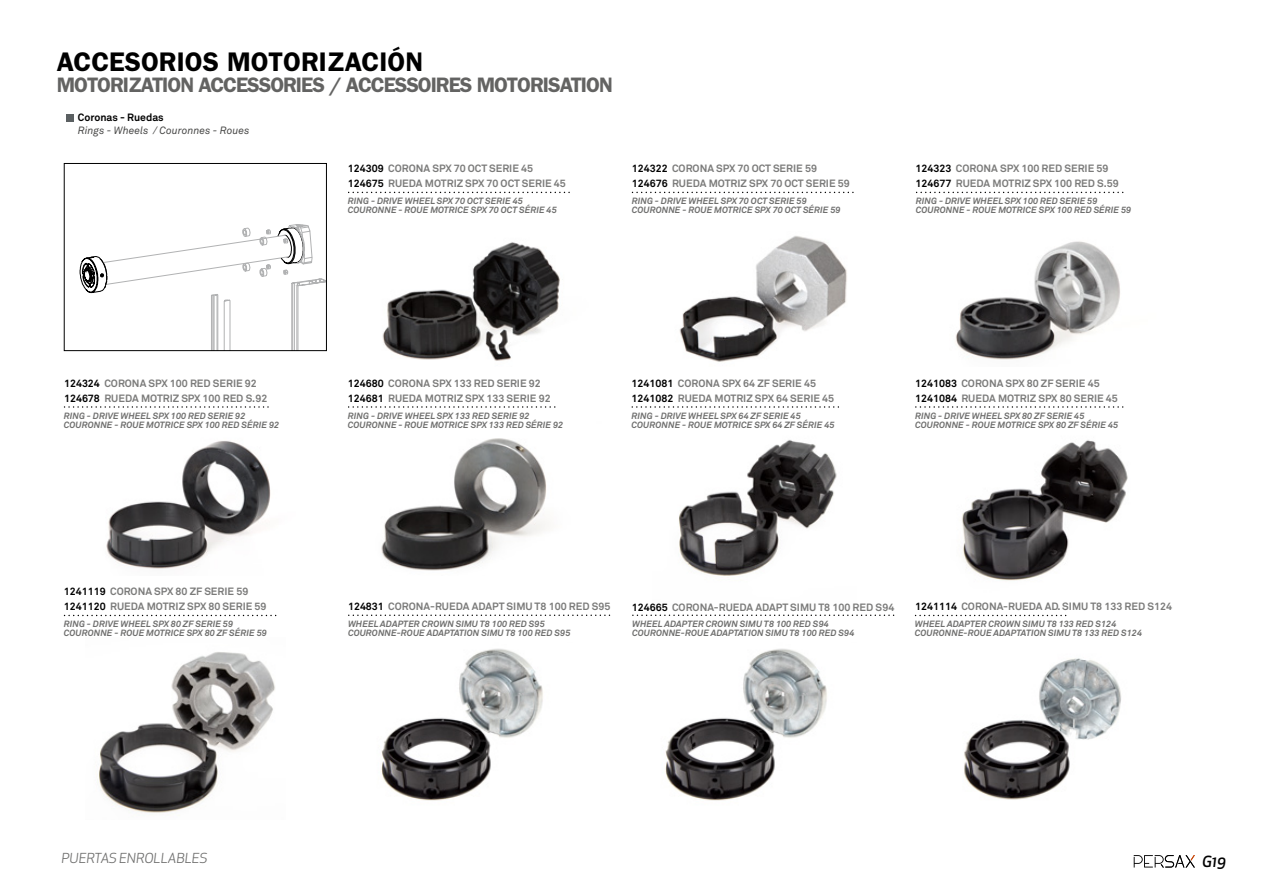
<style>
.page{position:relative;width:1263px;height:893px;background:#fff}
.page>*{position:absolute;margin:0;border:0;box-sizing:border-box;transform-origin:0 0}
.t1{font:600 27px "ITC Franklin Gothic Std";color:#000}
.t2{font:600 21px "ITC Franklin Gothic Std";letter-spacing:-.05em;color:#636362}
.t3{font:italic 500 15px "Apex New";color:#000}
.t4{font:italic 13.5px "Apex New";color:#6f6f6e}
.t5{font:700 10.5px/15px "Akkurat Std";color:#7b7b7a}
.t6{font:italic 10.5px "Akkurat Std";color:#494948}
.t7{font:700 10.5px "Akkurat Std";color:#000}
.t8{font:italic 700 9px/9px "Akkurat Std";color:#6f6f6e}
.s1{color:#000}
</style>
<div class="page">
<svg style="left:1134px;top:855px;width:61px;height:12px"></svg>
<img style="left:679px;top:440px;width:158px;height:136px">
<img style="left:665px;top:648px;width:162px;height:153px">
<img style="left:381px;top:648px;width:162px;height:153px">
<img style="left:964px;top:658px;width:157px;height:142px">
<img style="left:962px;top:440px;width:166px;height:141px">
<div style="left:66px;top:114px;width:7px;height:8px;background:#5b6062"></div>
<img style="left:382px;top:242px;width:178px;height:119px">
<img style="left:679px;top:236px;width:168px;height:126px">
<img style="left:955px;top:241px;width:165px;height:119px">
<img style="left:106px;top:441px;width:165px;height:128px">
<img style="left:381px;top:438px;width:165px;height:133px">
<img style="left:97px;top:652px;width:178px;height:161px">
<svg style="left:79px;top:224px;width:246px;height:125px"></svg>
<div style="left:64px;top:163px;width:263px;height:188px;border:1px solid #000"></div>
<svg style="left:349px;top:192px;width:221px;height:1px"></svg>
<svg style="left:349px;top:406px;width:207px;height:2px"></svg>
<svg style="left:632px;top:406px;width:207px;height:2px"></svg>
<svg style="left:916px;top:406px;width:208px;height:2px"></svg>
<svg style="left:65px;top:615px;width:212px;height:1px"></svg>
<svg style="left:65px;top:406px;width:204px;height:2px"></svg>
<svg style="left:915px;top:615px;width:152px;height:1px"></svg>
<svg style="left:632px;top:192px;width:222px;height:1px"></svg>
<svg style="left:349px;top:614px;width:261px;height:2px"></svg>
<svg style="left:917px;top:192px;width:207px;height:1px"></svg>
<svg style="left:633px;top:614px;width:261px;height:2px"></svg>
<h1 class="t1" style="left:57px;top:46px;width:368px">ACCESORIOS MOTORIZACIÓN</h1>
<h2 class="t2" style="left:57px;top:73px;width:558px">MOTORIZATION ACCESSORIES / ACCESSOIRES MOTORISATION</h2>
<p class="t7" style="left:78px;top:111px;width:87px">Coronas - Ruedas</p>
<p class="t6" style="left:78px;top:124px;width:173px">Rings - Wheels / Couronnes - Roues</p>
<p class="t5" style="left:348px;top:161px;width:220px"><span class="s1">124309</span> CORONA SPX 70 OCT SERIE 45<br><span class="s1">124675</span> RUEDA MOTRIZ SPX 70 OCT SERIE 45</p>
<p class="t8" style="left:348px;top:197px;width:210px">RING - DRIVE WHEEL SPX 70 OCT SERIE 45<br>COURONNE - ROUE MOTRICE SPX 70 OCT SÉRIE 45</p>
<p class="t5" style="left:632px;top:161px;width:220px"><span class="s1">124322</span> CORONA SPX 70 OCT SERIE 59<br><span class="s1">124676</span> RUEDA MOTRIZ SPX 70 OCT SERIE 59</p>
<p class="t5" style="left:915px;top:161px;width:205px"><span class="s1">124323</span> CORONA SPX 100 RED SERIE 59<br><span class="s1">124677</span> RUEDA MOTRIZ SPX 100 RED S.59</p>
<p class="t8" style="left:632px;top:197px;width:210px">RING - DRIVE WHEEL SPX 70 OCT SERIE 59<br>COURONNE - ROUE MOTRICE SPX 70 OCT SÉRIE 59</p>
<p class="t8" style="left:916px;top:197px;width:217px">RING - DRIVE WHEEL SPX 100 RED SERIE 59<br>COURONNE - ROUE MOTRICE SPX 100 RED SÉRIE 59</p>
<p class="t5" style="left:64px;top:376px;width:205px"><span class="s1">124324</span> CORONA SPX 100 RED SERIE 92<br><span class="s1">124678</span> RUEDA MOTRIZ SPX 100 RED S.92</p>
<p class="t5" style="left:348px;top:376px;width:204px"><span class="s1">124680</span> CORONA SPX 133 RED SERIE 92<br><span class="s1">124681</span> RUEDA MOTRIZ SPX 133 SERIE 92</p>
<p class="t5" style="left:631px;top:376px;width:204px"><span class="s1">1241081</span> CORONA SPX 64 ZF SERIE 45<br><span class="s1">1241082</span> RUEDA MOTRIZ SPX 64 SERIE 45</p>
<p class="t5" style="left:915px;top:376px;width:204px"><span class="s1">1241083</span> CORONA SPX 80 ZF SERIE 45<br><span class="s1">1241084</span> RUEDA MOTRIZ SPX 80 SERIE 45</p>
<p class="t8" style="left:64px;top:411px;width:217px">RING - DRIVE WHEEL SPX 100 RED SERIE 92<br>COURONNE - ROUE MOTRICE SPX 100 RED SÉRIE 92</p>
<p class="t8" style="left:348px;top:411px;width:217px">RING - DRIVE WHEEL SPX 133 RED SERIE 92<br>COURONNE - ROUE MOTRICE SPX 133 RED SÉRIE 92</p>
<p class="t8" style="left:631px;top:411px;width:205px">RING - DRIVE WHEEL SPX 64 ZF SERIE 45<br>COURONNE - ROUE MOTRICE SPX 64 ZF SÉRIE 45</p>
<p class="t8" style="left:915px;top:411px;width:205px">RING - DRIVE WHEEL SPX 80 ZF SERIE 45<br>COURONNE - ROUE MOTRICE SPX 80 ZF SÉRIE 45</p>
<p class="t5" style="left:64px;top:584px;width:204px"><span class="s1">1241119</span> CORONA SPX 80 ZF SERIE 59<br><span class="s1">1241120</span> RUEDA MOTRIZ SPX 80 SERIE 59</p>
<p class="t8" style="left:64px;top:620px;width:205px">RING - DRIVE WHEEL SPX 80 ZF SERIE 59<br>COURONNE - ROUE MOTRICE SPX 80 ZF SÉRIE 59</p>
<p class="t5" style="left:348px;top:599px;width:264px"><span class="s1">124831</span> CORONA-RUEDA ADAPT SIMU T8 100 RED S95</p>
<p class="t5" style="left:632px;top:599px;width:264px"><span class="s1">124665</span> CORONA-RUEDA ADAPT SIMU T8 100 RED S94</p>
<p class="t5" style="left:915px;top:599px;width:258px"><span class="s1">1241114</span> CORONA-RUEDA AD. SIMU T8 133 RED S124</p>
<p class="t8" style="left:348px;top:619px;width:224px">WHEEL ADAPTER CROWN SIMU T8 100 RED S95<br>COURONNE-ROUE ADAPTATION SIMU T8 100 RED S95</p>
<p class="t8" style="left:632px;top:619px;width:224px">WHEEL ADAPTER CROWN SIMU T8 100 RED S94<br>COURONNE-ROUE ADAPTATION SIMU T8 100 RED S94</p>
<p class="t8" style="left:915px;top:620px;width:229px">WHEEL ADAPTER CROWN SIMU T8 133 RED S124<br>COURONNE-ROUE ADAPTATION SIMU T8 133 RED S124</p>
<h3 class="t4" style="left:62px;top:850px;width:147px">PUERTAS ENROLLABLES</h3>
<h3 class="t3" style="left:1202px;top:851px;width:25px">G19</h3>
</div>
